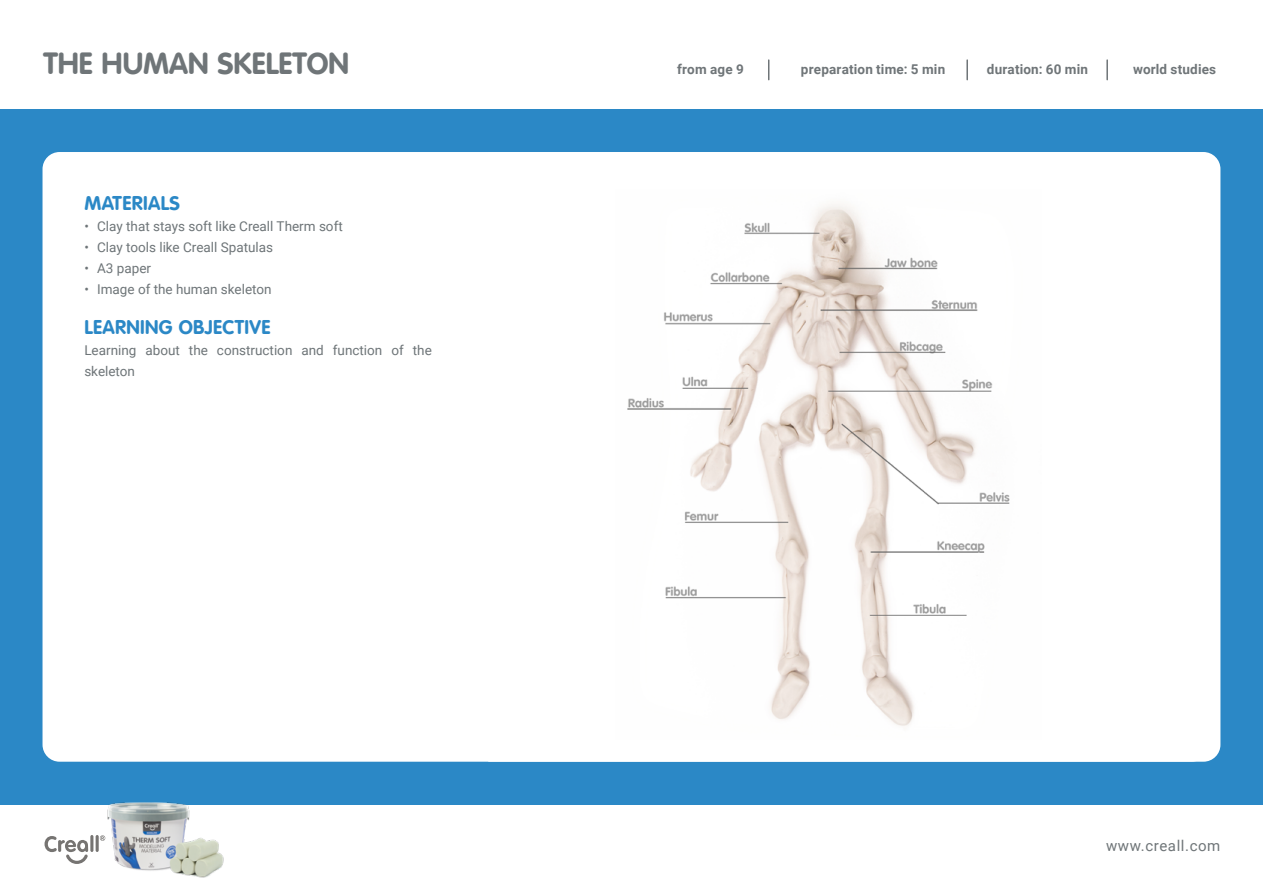
<style>
.page{position:relative;width:1263px;height:893px;background:#fff}
.page>*{position:absolute;margin:0;border:0;box-sizing:border-box;transform-origin:0 0}
.t1{font:700 30px "VAG Rounded";color:#6f7578}
.t2{font:700 19.5px "VAG Rounded";letter-spacing:.02em;color:#2b88c6}
.t3{font:15px "Roboto";letter-spacing:.04em;color:#6f7578}
.t4{font:13.5px/21px "Roboto";color:#6e7578}
.t5{font:700 13.5px "Roboto";letter-spacing:.01em;color:#6f7578}
</style>
<div class="page">
<div style="left:0;top:109px;width:1263px;height:695px;background:#2b88c6"></div>
<div style="left:43px;top:152px;width:1166px;height:610px;background:#fff;border-radius:17px"></div>
<svg style="left:488px;top:152px;width:732px;height:610px"></svg>
<img style="left:616px;top:190px;width:426px;height:549px">
<svg style="left:768px;top:60px;width:1px;height:20px"></svg>
<hr style="left:966px;top:60px;width:2px;height:20px;background:#6f7578">
<hr style="left:1106px;top:60px;width:2px;height:20px;background:#6f7578">
<hr style="left:90px;top:835px;width:3px;height:17px;background:#767472;border-radius:2px">
<svg style="left:45px;top:836px;width:43px;height:28px"></svg>
<img style="left:96px;top:802px;width:134px;height:76px">
<h1 class="t1" style="left:43px;top:50px;width:307px">THE HUMAN SKELETON</h1>
<h2 class="t2" style="left:84px;top:194px;width:97px">MATERIALS</h2>
<p class="t4" style="left:84px;top:215px;width:260px">• Clay that stays soft like Creall Therm soft</p>
<p class="t4" style="left:84px;top:236px;width:190px">• Clay tools like Creall Spatulas</p>
<p class="t4" style="left:84px;top:257px;width:68px">• A3 paper</p>
<p class="t4" style="left:84px;top:278px;width:189px">• Image of the human skeleton</p>
<h2 class="t2" style="left:84px;top:318px;width:188px">LEARNING OBJECTIVE</h2>
<p class="t4" style="left:84px;top:339px;width:349px">Learning about the construction and function of the skeleton</p>
<p class="t5" style="left:677px;top:60px;width:68px">from age 9</p>
<p class="t5" style="left:801px;top:60px;width:146px">preparation time: 5 min</p>
<p class="t5" style="left:987px;top:60px;width:103px">duration: 60 min</p>
<p class="t5" style="left:1133px;top:60px;width:84px">world studies</p>
<p class="t3" style="left:1106px;top:836px;width:116px">www.creall.com</p>
</div>
